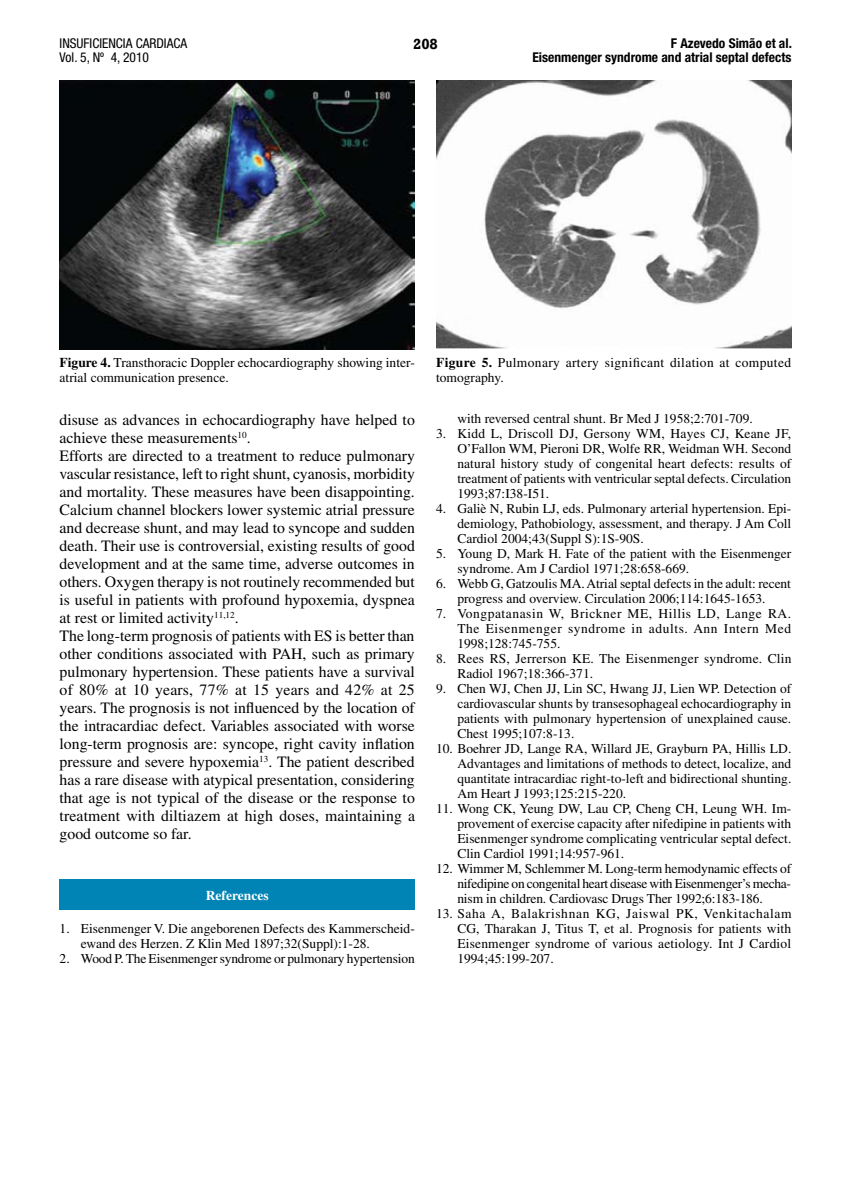
<style>
.page{position:relative;width:851px;height:1191px;background:#fff}
.page>*{position:absolute;margin:0;border:0;box-sizing:border-box;transform-origin:0 0}
.t1{font:15.75px/18px "Times LT Std";color:#000}
.t2{font:700 15px "Rockwell";color:#000}
.t3{font:13.5px/15px "Times LT Std";color:#000;text-align:justify}
.t4{font:13.5px/15px "Times LT Std";letter-spacing:.025em;color:#000}
.t5{font:700 condensed 13.5px/14.4px "Helvetica Neue LT Std";color:#000;text-align:right}
.t6{font:condensed 13.5px/14.4px "Helvetica Neue LT Std";color:#000}
.t7{font:700 13.5px "Times LT Std";color:#fff}
.s1{font-weight:700}
</style>
<div class="page">
<div style="left:60px;top:879px;width:355px;height:31px;background:#0084b5"></div>
<img style="left:60px;top:81px;width:355px;height:268px">
<img style="left:436px;top:81px;width:355px;height:267px">
<p class="t6" style="left:60px;top:36px;width:129px">INSUFICIENCIA CARDIACA<br>Vol. 5, Nº 4, 2010</p>
<p class="t2" style="left:413px;top:34px;width:26px">208</p>
<p class="t5" style="left:532px;top:36px;width:261px">F Azevedo Simão et al.<br>Eisenmenger syndrome and atrial septal defects</p>
<p class="t3" style="left:60px;top:354px;width:357px"><span class="s1">Figure 4.</span> Transthoracic Doppler echocardiography showing inter&shy;atrial communication presence.</p>
<p class="t4" style="left:436px;top:354px;width:356px"><span class="s1">Figure 5.</span> Pulmonary artery significant dilation at computed tomography.</p>
<p class="t1" style="left:60px;top:410px;width:357px">disuse as advances in echocardiography have helped to achieve these measurements<sup>10</sup>.<br>Efforts are directed to a treatment to reduce pulmonary vascular resistance, left to right shunt, cyanosis, morbidity and mortality. These measures have been disappointing.<br>Calcium channel blockers lower systemic atrial pressure and decrease shunt, and may lead to syncope and sudden death. Their use is controversial, existing results of good development and at the same time, adverse outcomes in others. Oxygen therapy is not routinely recommended but is useful in patients with profound hypoxemia, dyspnea at rest or limited activity<sup>11,12</sup>.<br>The long-term prognosis of patients with ES is better than other conditions associated with PAH, such as primary pulmonary hypertension. These patients have a survival of 80% at 10 years, 77% at 15 years and 42% at 25 years. The prognosis is not influenced by the location of the intracardiac defect. Variables associated with worse long-term prognosis are: syncope, right cavity inflation pressure and severe hypoxemia<sup>13</sup>. The patient described has a rare disease with atypical presentation, considering that age is not typical of the disease or the response to treatment with diltiazem at high doses, maintaining a good outcome so far.</p>
<p class="t3" style="left:457px;top:411px;width:297px">with reversed central shunt. Br Med J 1958;2:701-709.</p>
<p class="t3" style="left:457px;top:426px;width:335px;text-indent:-21px">3. Kidd L, Driscoll DJ, Gersony WM, Hayes CJ, Keane JF, O’Fallon WM, Pieroni DR, Wolfe RR, Weidman WH. Second natural history study of congenital heart defects: results of treatment of patients with ventricular septal defects. Circulation 1993;87:I38-I51.</p>
<p class="t3" style="left:457px;top:501px;width:335px;text-indent:-21px">4. Galiè N, Rubin LJ, eds. Pulmonary arterial hypertension. Epi&shy;demiology, Pathobiology, assessment, and therapy. J Am Coll Cardiol 2004;43(Suppl S):1S-90S.</p>
<p class="t3" style="left:457px;top:546px;width:335px;text-indent:-21px">5. Young D, Mark H. Fate of the patient with the Eisenmenger syndrome. Am J Cardiol 1971;28:658-669.</p>
<p class="t3" style="left:436px;top:576px;width:356px;text-align:center">6. Webb G, Gatzoulis MA. Atrial septal defects in the adult: recent progress and overview. Circulation 2006;114:1645-1653.</p>
<p class="t3" style="left:457px;top:606px;width:335px;text-indent:-21px">7. Vongpatanasin W, Brickner ME, Hillis LD, Lange RA.<br>The Eisenmenger syndrome in adults. Ann Intern Med 1998;128:745-755.</p>
<p class="t3" style="left:457px;top:651px;width:336px;text-indent:-21px">8. Rees RS, Jerrerson KE. The Eisenmenger syndrome. Clin<br>Radiol 1967;18:366-371.</p>
<p class="t3" style="left:457px;top:681px;width:335px;text-indent:-21px">9. Chen WJ, Chen JJ, Lin SC, Hwang JJ, Lien WP. Detection of cardiovascular shunts by transesophageal echocardiography in patients with pulmonary hypertension of unexplained cause.<br>Chest 1995;107:8-13.</p>
<p class="t3" style="left:457px;top:741px;width:335px;text-indent:-21px">10. Boehrer JD, Lange RA, Willard JE, Grayburn PA, Hillis LD.<br>Advantages and limitations of methods to detect, localize, and quantitate intracardiac right-to-left and bidirectional shunting.<br>Am Heart J 1993;125:215-220.</p>
<p class="t3" style="left:457px;top:801px;width:335px;text-indent:-21px">11. Wong CK, Yeung DW, Lau CP, Cheng CH, Leung WH. Im&shy;provement of exercise capacity after nifedipine in patients with Eisenmenger syndrome complicating ventricular septal defect.<br>Clin Cardiol 1991;14:957-961.</p>
<p class="t3" style="left:457px;top:861px;width:335px;text-indent:-21px">12. Wimmer M, Schlemmer M. Long-term hemodynamic effects of nifedipine on congenital heart disease with Eisenmenger’s mecha&shy;nism in children. Cardiovasc Drugs Ther 1992;6:183-186.</p>
<p class="t3" style="left:457px;top:906px;width:335px;text-indent:-21px">13. Saha A, Balakrishnan KG, Jaiswal PK, Venkitachalam CG, Tharakan J, Titus T, et al. Prognosis for patients with Eisenmenger syndrome of various aetiology. Int J Cardiol 1994;45:199-207.</p>
<p class="t7" style="left:206px;top:887px;width:64px">References</p>
<p class="t3" style="left:81px;top:921px;width:335px;text-indent:-21px">1. Eisenmenger V. Die angeborenen Defects des Kammerscheid&shy;ewand des Herzen. Z Klin Med 1897;32(Suppl):1-28.</p>
<p class="t3" style="left:60px;top:951px;width:356px">2. Wood P. The Eisenmenger syndrome or pulmonary hypertension</p>
</div>
